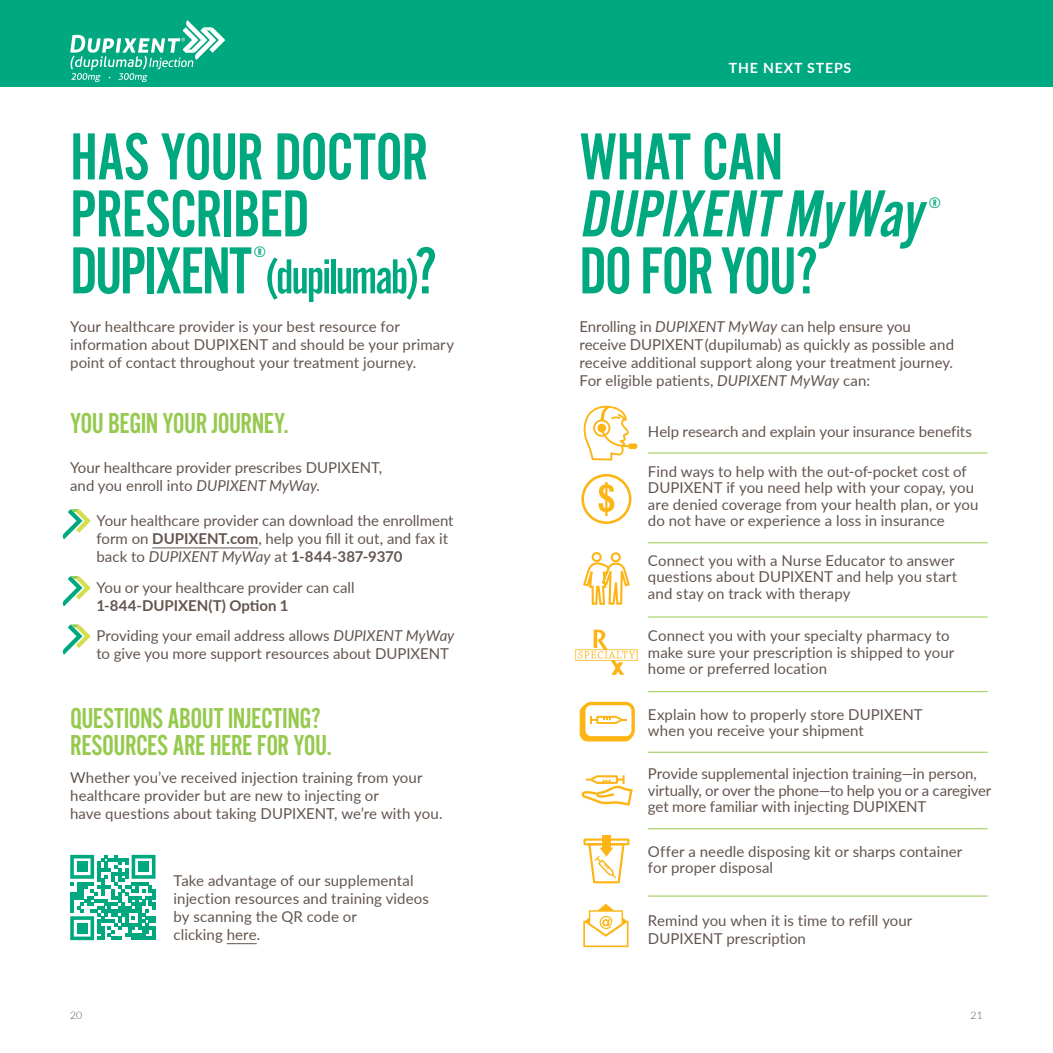
<style>
.page{position:relative;width:1053px;height:1053px;background:#fff}
.page>*{position:absolute;margin:0;border:0;box-sizing:border-box;transform-origin:0 0}
.t1{font:69px/57px "Alternate Got No 2 D";letter-spacing:-.02em;color:#00a880}
.t2{font:italic 69px "Alternate Got No 2 D";color:#00a880}
.t3{font:51px "Alternate Got No 2 D";letter-spacing:-.035em;color:#00a880}
.t4{font:30px/27px "Alternate Got No 2 D";letter-spacing:-.02em;color:#96ca4f}
.t5{font:15.75px "Alternate Got No 2 D";color:#00a880}
.t6{font:15px/18px "Lato";letter-spacing:.005em;color:#63554f}
.t7{font:700 14.1px "Lato";letter-spacing:.06em;color:#fff}
.t8{font:300 10.5px "Lato";color:#63554f}
.s1{font-size:69px}
.s2{font-style:italic}
.s3{font-weight:700}
</style>
<div class="page">
<div style="left:526px;top:0;width:527px;height:86px;background:#00a880"></div>
<div style="left:0;top:0;width:526px;height:86px;background:#00a880"></div>
<hr style="left:152px;top:548px;width:106px;height:1px;background:#63554f">
<svg style="left:63px;top:509px;width:28px;height:30px"></svg>
<svg style="left:63px;top:576px;width:28px;height:30px"></svg>
<svg style="left:63px;top:624px;width:28px;height:31px"></svg>
<hr style="left:227px;top:943px;width:30px;height:1px;background:#63554f">
<svg style="left:70px;top:855px;width:86px;height:85px"></svg>
<div style="left:77px;top:862px;width:10px;height:10px;background:#00a880"></div>
<div style="left:138px;top:862px;width:11px;height:10px;background:#00a880"></div>
<div style="left:77px;top:923px;width:10px;height:10px;background:#00a880"></div>
<hr style="left:648px;top:453px;width:340px;height:1px;background:#96ca4f">
<hr style="left:648px;top:542px;width:340px;height:1px;background:#96ca4f">
<hr style="left:648px;top:617px;width:340px;height:1px;background:#96ca4f">
<hr style="left:648px;top:691px;width:340px;height:1px;background:#96ca4f">
<hr style="left:648px;top:752px;width:340px;height:1px;background:#96ca4f">
<hr style="left:648px;top:828px;width:340px;height:1px;background:#96ca4f">
<hr style="left:648px;top:896px;width:340px;height:1px;background:#96ca4f">
<div style="left:628px;top:443px;width:9px;height:6px;background:#fcb515;border-radius:2px"></div>
<svg style="left:583px;top:405px;width:52px;height:56px"></svg>
<svg style="left:581px;top:474px;width:50px;height:50px"></svg>
<svg style="left:583px;top:552px;width:47px;height:53px"></svg>
<div style="left:580px;top:705px;width:53px;height:37px;background:#fcb515;border-radius:8px"></div>
<div style="left:584px;top:704px;width:49px;height:34px;background:#fff;border-radius:7px"></div>
<div style="left:582px;top:702px;width:53px;height:38px;border:3px solid #fcb515;border-radius:7px"></div>
<svg style="left:590px;top:716px;width:36px;height:8px"></svg>
<svg style="left:581px;top:775px;width:52px;height:31px"></svg>
<div style="left:602px;top:835px;width:9px;height:15px;background:#fcb515"></div>
<svg style="left:583px;top:839px;width:46px;height:44px"></svg>
<svg style="left:583px;top:904px;width:45px;height:43px"></svg>
<svg style="left:575px;top:630px;width:63px;height:45px"></svg>
<svg style="left:70px;top:20px;width:155px;height:62px"></svg>
<h1 class="t1" style="left:70px;top:130px;width:360px">HAS YOUR DOCTOR<br>PRESCRIBED<br>DUPIXENT</h1>
<p class="t5" style="left:254px;top:244px;width:14px">®</p>
<h2 class="t3" style="left:265px;top:250px;width:175px">(dupilumab)<span class="s1">?</span></h2>
<p class="t6" style="left:70px;top:317px;width:385px">Your healthcare provider is your best resource for information about DUPIXENT and should be your primary point of contact throughout your treatment journey.</p>
<h3 class="t4" style="left:70px;top:410px;width:220px">YOU BEGIN YOUR JOURNEY.</h3>
<p class="t6" style="left:70px;top:458px;width:314px">Your healthcare provider prescribes DUPIXENT, and you enroll into <span class="s2">DUPIXENT MyWay.</span></p>
<p class="t6" style="left:96px;top:511px;width:359px">Your healthcare provider can download the enrollment form on <span class="s3">DUPIXENT.com</span>, help you fill it out, and fax it back to <span class="s2">DUPIXENT MyWay</span> at <span class="s3">1-844-387-9370</span></p>
<p class="t6" style="left:96px;top:578px;width:260px">You or your healthcare provider can call</p>
<p class="t6" style="left:96px;top:590px;width:360px;line-height:30.5px"><span class="s3">1-844-DUPIXEN(T) Option 1<br></span>Providing your email address allows <span class="s2">DUPIXENT MyWay</span></p>
<p class="t6" style="left:96px;top:644px;width:354px">to give you more support resources about DUPIXENT</p>
<h3 class="t4" style="left:70px;top:706px;width:263px">QUESTIONS ABOUT INJECTING?<br>RESOURCES ARE HERE FOR YOU.</h3>
<p class="t6" style="left:70px;top:768px;width:374px">Whether you’ve received injection training from your healthcare provider but are new to injecting or<br>have questions about taking DUPIXENT, we’re with you.</p>
<p class="t8" style="left:70px;top:1008px;width:14px">20</p>
<p class="t6" style="left:174px;top:871px;width:257px">Take advantage of our supplemental injection resources and training videos by scanning the QR code or<br>clicking here.</p>
<p class="t7" style="left:729px;top:58px;width:124px">THE NEXT STEPS</p>
<h1 class="t1" style="left:579px;top:130px;width:205px">WHAT CAN</h1>
<h1 class="t2" style="left:579px;top:177px;width:358px">DUPIXENTMyWay</h1>
<p class="t5" style="left:929px;top:194px;width:14px">®</p>
<h1 class="t1" style="left:579px;top:244px;width:241px">DO FOR YOU?</h1>
<p class="t6" style="left:579px;top:317px;width:376px">Enrolling in <span class="s2">DUPIXENT MyWay</span> can help ensure you receive DUPIXENT(dupilumab) as quickly as possible and receive additional support along your treatment journey.<br>For eligible patients, <span class="s2">DUPIXENT MyWay</span> can:</p>
<p class="t6" style="left:648px;top:422px;width:326px">Help research and explain your insurance benefits</p>
<p class="t6" style="left:648px;top:462px;width:332px;line-height:16.5px">Find ways to help with the out-of-pocket cost of DUPIXENT if you need help with your copay, you are denied coverage from your health plan, or you do not have or experience a loss in insurance</p>
<p class="t6" style="left:648px;top:552px;width:311px;line-height:16.5px">Connect you with a Nurse Educator to answer questions about DUPIXENT and help you start and stay on track with therapy</p>
<p class="t6" style="left:648px;top:627px;width:308px;line-height:16.5px">Connect you with your specialty pharmacy to make sure your prescription is shipped to your home or preferred location</p>
<p class="t6" style="left:648px;top:706px;width:276px;line-height:16.5px">Explain how to properly store DUPIXENT when you receive your shipment</p>
<p class="t6" style="left:648px;top:765px;width:345px;line-height:16.5px">Provide supplemental injection training—in person, virtually, or over the phone—to help you or a caregiver get more familiar with injecting DUPIXENT</p>
<p class="t6" style="left:648px;top:843px;width:316px;line-height:16.5px">Offer a needle disposing kit or sharps container for proper disposal</p>
<p class="t6" style="left:648px;top:911px;width:266px">Remind you when it is time to refill your<br>DUPIXENT prescription</p>
<p class="t8" style="left:971px;top:1008px;width:14px">21</p>
</div>
